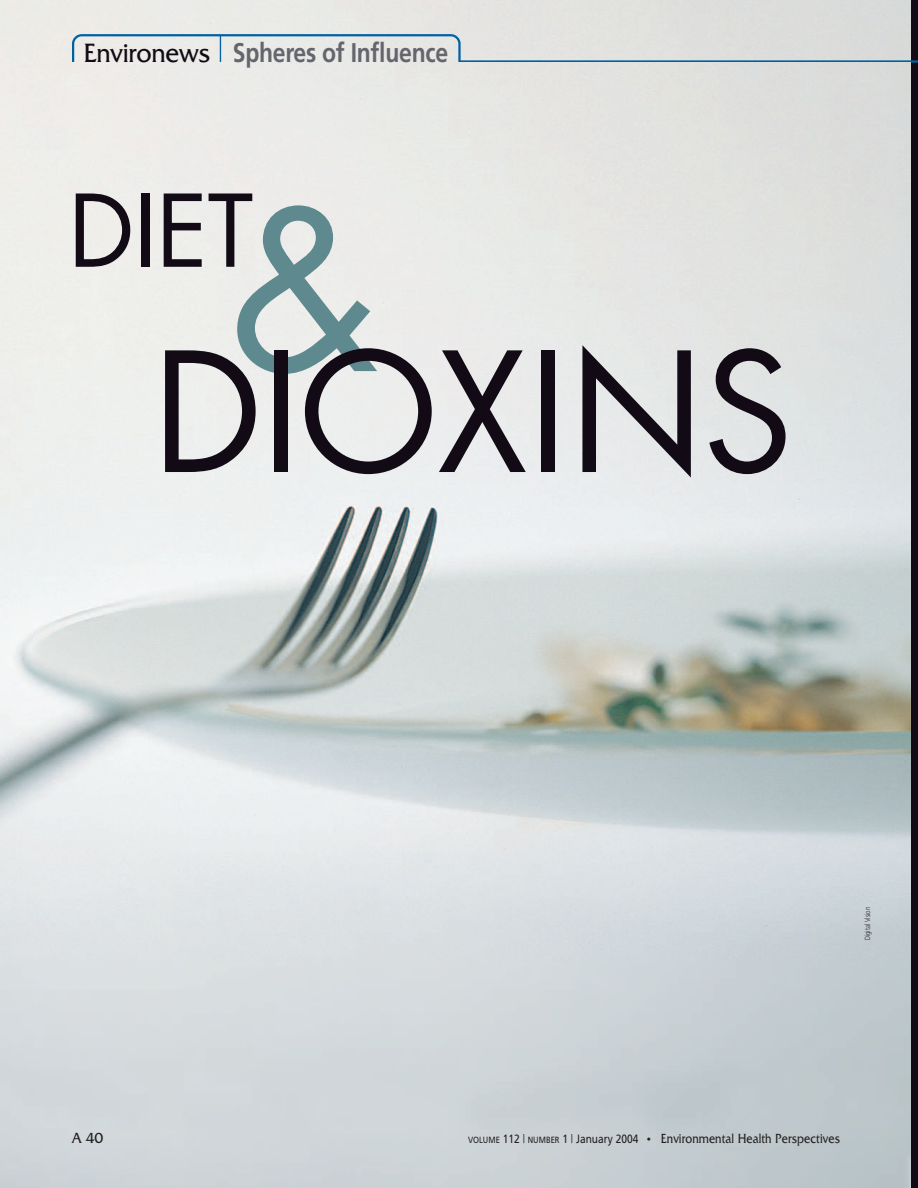
<style>
.page{position:relative;width:918px;height:1188px;background:#fff}
.page>*{position:absolute;margin:0;border:0;box-sizing:border-box;transform-origin:0 0}
.t1{font:216px "Futura";color:#5e898e}
.t2{font:161.4px "Futura";letter-spacing:-.005em;color:#120b16}
.t3{font:97.2px "Futura";color:#120b16}
.t4{font:700 27px "Frutiger";letter-spacing:-.01em;color:#65656e;scale:.85 1}
.t5{font:15px "Friz Quadrata IT Cby BT";color:#231f20}
.t6{font:13.5px "Friz Quadrata IT Cby BT";color:#231f20;scale:.85 1}
.t7{font:300 7.5px "Frutiger";color:#231f20;scale:.8 1}
.s1{font-family:"Friz Quadrata IT Cby BT";font-weight:400;color:#120b16}
.s2{font-family:"Frutiger";font-size:9px}
.s3{font-family:"Frutiger";font-size:12px}
.s4{font-family:"Frutiger";font-weight:300;font-size:12px}
.s5{font-size:10.5px}
</style>
<div class="page">
<div style="left:910px;top:0;width:8px;height:1188px;background:#120b16"></div>
<img style="left:0;top:0;width:910px;height:1188px">
<hr style="left:459px;top:60px;width:454px;height:3px;background:#0061a2">
<svg style="left:912px;top:60px;width:6px;height:3px"></svg>
<svg style="left:72px;top:34px;width:389px;height:29px;background:#d5dde0"></svg>
<img style="left:50px;top:63px;width:860px;height:24px">
<h3 class="t4" style="left:83px;top:42px;width:431px"><span class="s1">Environews</span> Spheres of Influence</h3>
<h3 class="t3" style="left:68px;top:186px;width:186px">DIET</h3>
<h1 class="t1" style="left:229px;top:192px;width:152px">&amp;</h1>
<h2 class="t2" style="left:153px;top:338px;width:642px">DIOXINS</h2>
<p class="t7" style="left:864px;top:940px;width:43px;rotate:-90deg">Digital Vision</p>
<p class="t5" style="left:72px;top:1132px;width:33px">A 40</p>
<p class="t6" style="left:468px;top:1133px;width:439px"><span class="s2">VOLUME</span> <span class="s3">112</span> <span class="s4">|</span> <span class="s2">NUMBER</span> <span class="s3">1</span> <span class="s4">|</span> <span class="s3">January 2004</span> <span class="s5">•</span> Environmental Health Perspectives</p>
</div>
